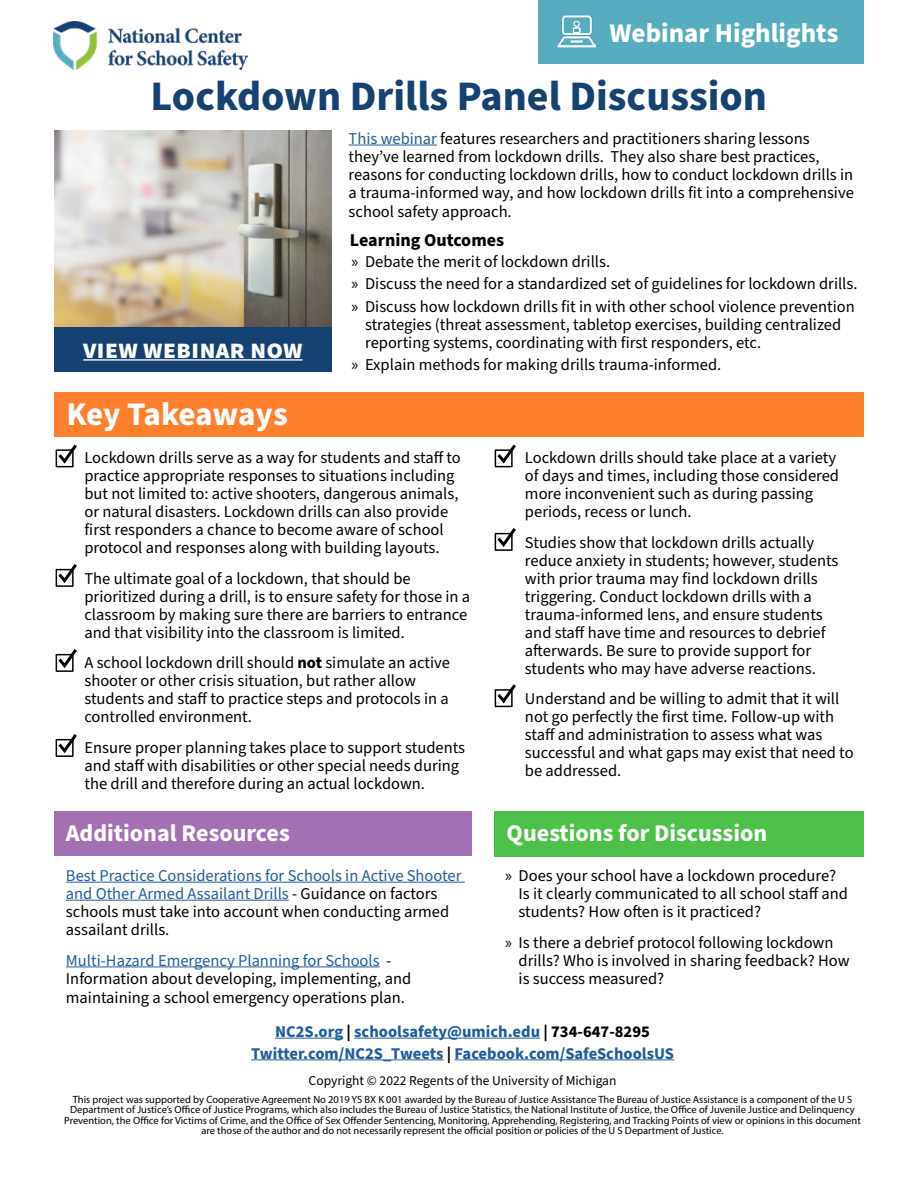
<style>
.page{position:relative;width:918px;height:1188px;background:#fff}
.page>*{position:absolute;margin:0;border:0;box-sizing:border-box;transform-origin:0 0}
.t1{font:700 42px "Source Sans Pro";color:#164272}
.t2{font:700 33px "Source Sans Pro";letter-spacing:-.025em;color:#fff}
.t3{font:700 27px "Source Sans Pro";color:#fff}
.t4{font:700 24px "Source Sans Pro";color:#fff}
.t5{font:700 18px "Source Sans Pro";letter-spacing:-.005em;color:#000}
.t6{font:16.5px/18px "Source Sans Pro";color:#000}
.t7{font:16.5px/18px "Source Sans Pro";color:#215e9e}
.t8{font:700 16.5px/21.8px "Source Sans Pro";color:#215e9e;text-align:center}
.t9{font:13.5px "Source Sans Pro";color:#000}
.t10{font:10.5px/10.5px "Myriad Pro";color:#000;text-align:center}
.s1{color:#215e9e}
.s2{font-family:"Myriad Pro"}
.s3{font-weight:700}
.s4{color:#000}
</style>
<div class="page">
<img style="left:54px;top:130px;width:277px;height:197px">
<hr style="left:349px;top:145px;width:88px;height:1px;background:#215e9e">
<div style="left:54px;top:392px;width:810px;height:45px;background:#fe7f2d"></div>
<div style="left:54px;top:327px;width:278px;height:45px;background:#154172"></div>
<div style="left:54px;top:811px;width:417px;height:45px;background:#a270b3"></div>
<hr style="left:66px;top:882px;width:399px;height:1px;background:#215e9e">
<hr style="left:66px;top:900px;width:223px;height:1px;background:#215e9e">
<hr style="left:66px;top:967px;width:314px;height:1px;background:#215e9e">
<div style="left:495px;top:811px;width:369px;height:46px;background:#4cc048"></div>
<hr style="left:275px;top:1038px;width:68px;height:1px;background:#215e9e">
<hr style="left:354px;top:1038px;width:186px;height:1px;background:#215e9e">
<hr style="left:251px;top:1059px;width:192px;height:1px;background:#215e9e">
<hr style="left:455px;top:1059px;width:219px;height:1px;background:#215e9e">
<hr style="left:83px;top:359px;width:219px;height:2px;background:#fff">
<div style="left:539px;top:0;width:325px;height:63px;background:#57acc0"></div>
<img style="left:53px;top:21px;width:194px;height:49px">
<img style="left:558px;top:15px;width:38px;height:33px">
<div style="left:495px;top:449px;width:18px;height:18px;border:2px solid #000"></div>
<svg style="left:494px;top:444px;width:22px;height:22px"></svg>
<div style="left:495px;top:533px;width:18px;height:18px;border:2px solid #000"></div>
<svg style="left:494px;top:528px;width:22px;height:22px"></svg>
<div style="left:495px;top:689px;width:18px;height:18px;border:2px solid #000"></div>
<svg style="left:494px;top:684px;width:22px;height:22px"></svg>
<div style="left:56px;top:449px;width:18px;height:18px;border:2px solid #000"></div>
<svg style="left:55px;top:444px;width:22px;height:22px"></svg>
<div style="left:56px;top:569px;width:18px;height:18px;border:2px solid #000"></div>
<svg style="left:55px;top:564px;width:22px;height:22px"></svg>
<div style="left:56px;top:654px;width:18px;height:18px;border:2px solid #000"></div>
<svg style="left:55px;top:649px;width:22px;height:22px"></svg>
<div style="left:56px;top:739px;width:18px;height:18px;border:2px solid #000"></div>
<svg style="left:55px;top:734px;width:22px;height:22px"></svg>
<h3 class="t3" style="left:610px;top:14px;width:230px">Webinar Highlights</h3>
<h1 class="t1" style="left:151px;top:68px;width:618px">Lockdown Drills Panel Discussion</h1>
<h3 class="t3" style="left:83px;top:331px;width:221px">View Webinar Now</h3>
<h2 class="t2" style="left:66px;top:391px;width:223px">Key Takeaways</h2>
<p class="t6" style="left:349px;top:130px;width:507px"><span class="s1">This webinar</span> features researchers and practitioners sharing lessons they’ve learned from lockdown drills. They also share best practices, reasons for conducting lockdown drills, how to conduct lockdown drills in a trauma-informed way, and how lockdown drills fit into a comprehensive</p>
<p class="t6" style="left:349px;top:203px;width:165px">school safety approach.</p>
<p class="t5" style="left:350px;top:227px;width:156px">Learning Outcomes</p>
<p class="t6" style="left:352px;top:251px;width:507px;line-height:22.5px"><span class="s2">»</span> Debate the merit of lockdown drills.<br><span class="s2">»</span> Discuss the need for a standardized set of guidelines for lockdown drills. <span class="s2">»</span> Discuss how lockdown drills fit in with other school violence prevention</p>
<p class="t6" style="left:365px;top:316px;width:478px">strategies (threat assessment, tabletop exercises, building centralized reporting systems, coordinating with first responders, etc.</p>
<p class="t6" style="left:352px;top:356px;width:371px"><span class="s2">»</span> Explain methods for making drills trauma-informed.</p>
<p class="t6" style="left:84px;top:449px;width:378px">Lockdown drills serve as a way for students and staff to practice appropriate responses to situations including but not limited to: active shooters, dangerous animals, or natural disasters. Lockdown drills can also provide first responders a chance to become aware of school protocol and responses along with building layouts.</p>
<p class="t6" style="left:84px;top:570px;width:387px">The ultimate goal of a lockdown, that should be prioritized during a drill, is to ensure safety for those in a classroom by making sure there are barriers to entrance and that visibility into the classroom is limited.</p>
<p class="t6" style="left:84px;top:654px;width:367px">A school lockdown drill should <span class="s3">not</span> simulate an active shooter or other crisis situation, but rather allow students and staff to practice steps and protocols in a controlled environment.</p>
<p class="t6" style="left:84px;top:739px;width:382px">Ensure proper planning takes place to support students and staff with disabilities or other special needs during the drill and therefore during an actual lockdown.</p>
<p class="t6" style="left:525px;top:449px;width:316px">Lockdown drills should take place at a variety of days and times, including those considered more inconvenient such as during passing periods, recess or lunch.</p>
<p class="t6" style="left:525px;top:534px;width:315px">Studies show that lockdown drills actually reduce anxiety in students; however, students with prior trauma may find lockdown drills triggering. Conduct lockdown drills with a trauma-informed lens, and ensure students and staff have time and resources to debrief afterwards. Be sure to provide support for students who may have adverse reactions.</p>
<p class="t6" style="left:525px;top:691px;width:330px">Understand and be willing to admit that it will not go perfectly the first time. Follow-up with staff and administration to assess what was successful and what gaps may exist that need to be addressed.</p>
<h3 class="t4" style="left:507px;top:817px;width:262px">Questions for Discussion</h3>
<p class="t6" style="left:519px;top:867px;width:331px;text-indent:-13px"><span class="s2">»</span> Does your school have a lockdown procedure?<br>Is it clearly communicated to all school staff and students? How often is it practiced?</p>
<p class="t6" style="left:519px;top:934px;width:332px;text-indent:-13px"><span class="s2">»</span> Is there a debrief protocol following lockdown drills? Who is involved in sharing feedback? How is success measured?</p>
<p class="t8" style="left:251px;top:1021px;width:425px">NC2S.org <span class="s4">|</span> schoolsafety@umich.edu <span class="s4">| 734-647-8295<br></span>Twitter.com/NC2S_Tweets <span class="s4">|</span> Facebook.com/SafeSchoolsUS</p>
<p class="t9" style="left:309px;top:1071px;width:309px">Copyright © 2022 Regents of the University of Michigan</p>
<p class="t10" style="left:64px;top:1094px;width:798px">This project was supported by Cooperative Agreement No 2019 YS BX K 001 awarded by the Bureau of Justice Assistance The Bureau of Justice Assistance is a component of the U S Department of Justice’s Office of Justice Programs, which also includes the Bureau of Justice Statistics, the National Institute of Justice, the Office of Juvenile Justice and Delinquency Prevention, the Office for Victims of Crime, and the Office of Sex Offender Sentencing, Monitoring, Apprehending, Registering, and Tracking Points of view or opinions in this document are those of the author and do not necessarily represent the official position or policies of the U S Department of Justice.</p>
<h3 class="t4" style="left:66px;top:817px;width:225px">Additional Resources</h3>
<p class="t7" style="left:66px;top:867px;width:397px">Best Practice Considerations for Schools in Active Shooter and Other Armed Assailant Drills <span class="s4">- Guidance on factors schools must take into account when conducting armed assailant drills.</span></p>
<p class="t6" style="left:66px;top:952px;width:347px"><span class="s1">Multi-Hazard Emergency Planning for Schools</span> -<br>Information about developing, implementing, and</p>
<p class="t6" style="left:66px;top:989px;width:340px">maintaining a school emergency operations plan.</p>
</div>
